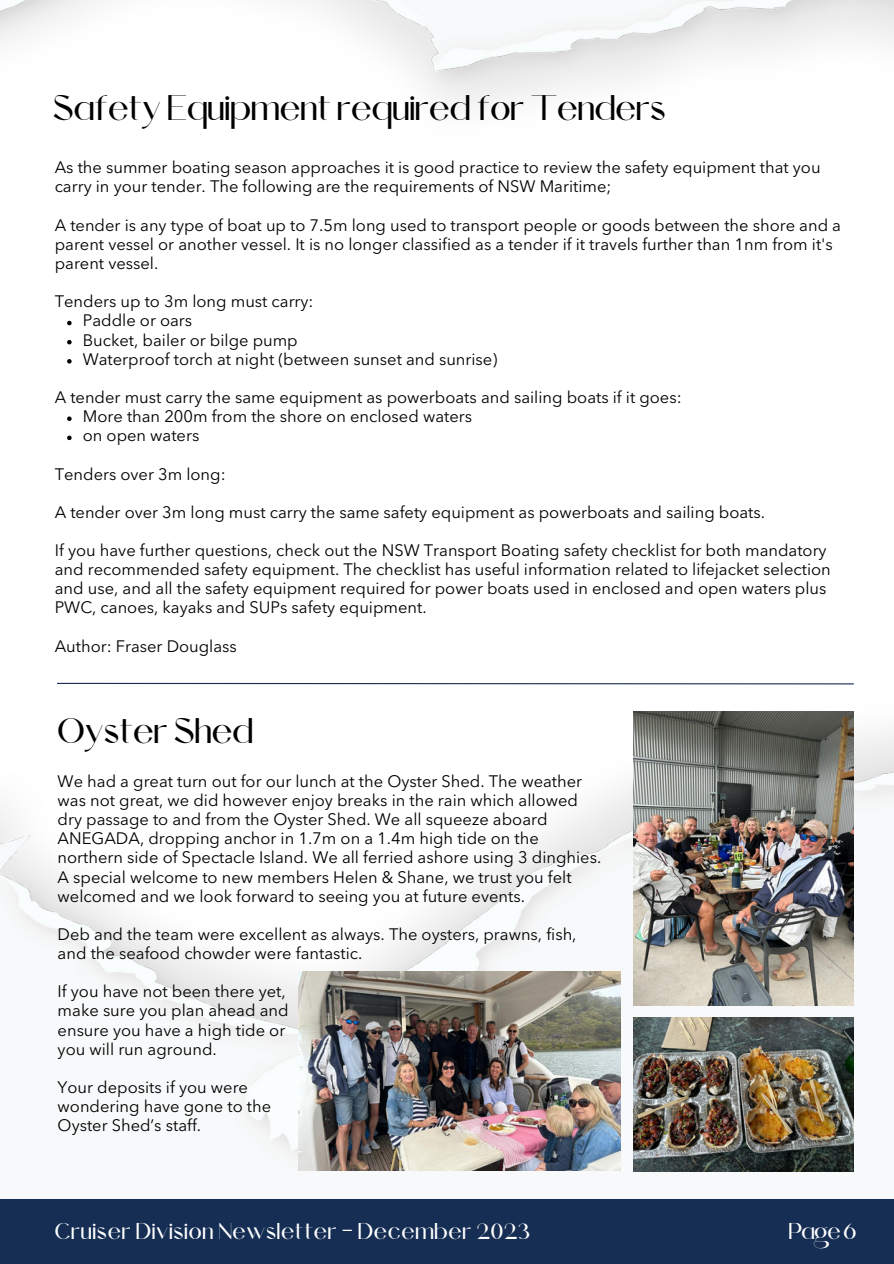
<style>
.page{position:relative;width:894px;height:1264px;background:#fff}
.page>*{position:absolute;margin:0;border:0;box-sizing:border-box;transform-origin:0 0}
.t1{font:21px "Alokary";letter-spacing:.05em;color:#000}
.t2{font:16.5px/19.2px "Avenir Next LT Pro";color:#000}
.t3{font:13.5px "Alokary";letter-spacing:.1em;color:#fff}
</style>
<div class="page">
<img style="left:0;top:0;width:893px;height:1172px">
<div style="left:0;top:1199px;width:893px;height:64px;background:#162e54"></div>
<svg style="left:56px;top:682px;width:798px;height:3px"></svg>
<img style="left:633px;top:1017px;width:220px;height:154px">
<img style="left:633px;top:712px;width:220px;height:293px">
<img style="left:299px;top:971px;width:321px;height:199px">
<svg style="left:67px;top:321px;width:5px;height:4px"></svg>
<svg style="left:67px;top:340px;width:5px;height:4px"></svg>
<svg style="left:67px;top:359px;width:5px;height:4px"></svg>
<svg style="left:67px;top:416px;width:5px;height:5px"></svg>
<svg style="left:67px;top:435px;width:5px;height:5px"></svg>
<p class="t1" style="left:53px;top:100px;width:613px">Safety Equipment required for Tenders</p>
<h2 class="t2" style="left:55px;top:159px;width:767px">As the summer boating season approaches it is good practice to review the safety equipment that you carry in your tender. The following are the requirements of NSW Maritime;</h2>
<h2 class="t2" style="left:55px;top:217px;width:787px">A tender is any type of boat up to 7.5m long used to transport people or goods between the shore and a parent vessel or another vessel. It is no longer classified as a tender if it travels further than 1nm from it's parent vessel.</h2>
<h2 class="t2" style="left:55px;top:293px;width:260px">Tenders up to 3m long must carry:</h2>
<p class="t2" style="left:83px;top:312px;width:111px">Paddle or oars</p>
<h1 class="t2" style="left:83px;top:332px;width:216px">Bucket, bailer or bilge pump</h1>
<h2 class="t2" style="left:83px;top:351px;width:416px">Waterproof torch at night (between sunset and sunrise)</h2>
<h2 class="t2" style="left:55px;top:389px;width:628px">A tender must carry the same equipment as powerboats and sailing boats if it goes:</h2>
<h2 class="t2" style="left:83px;top:408px;width:390px">More than 200m from the shore on enclosed waters</h2>
<h2 class="t2" style="left:83px;top:427px;width:118px">on open waters</h2>
<p class="t2" style="left:55px;top:465px;width:172px">Tenders over 3m long:</p>
<p class="t2" style="left:55px;top:504px;width:711px">A tender over 3m long must carry the same safety equipment as powerboats and sailing boats.</p>
<p class="t2" style="left:55px;top:542px;width:777px">If you have further questions, check out the NSW Transport Boating safety checklist for both mandatory and recommended safety equipment. The checklist has useful information related to lifejacket selection and use, and all the safety equipment required for power boats used in enclosed and open waters plus PWC, canoes, kayaks and SUPs safety equipment.</p>
<p class="t2" style="left:55px;top:638px;width:184px">Author: Fraser Douglass</p>
<p class="t1" style="left:58px;top:723px;width:196px">Oyster Shed</p>
<h2 class="t2" style="left:58px;top:773px;width:545px">We had a great turn out for our lunch at the Oyster Shed. The weather was not great, we did however enjoy breaks in the rain which allowed dry passage to and from the Oyster Shed. We all squeeze aboard ANEGADA, dropping anchor in 1.7m on a 1.4m high tide on the northern side of Spectacle Island. We all ferried ashore using 3 dinghies.<br>A special welcome to new members Helen &amp; Shane, we trust you felt welcomed and we look forward to seeing you at future events.</h2>
<h2 class="t2" style="left:58px;top:926px;width:520px">Deb and the team were excellent as always. The oysters, prawns, fish, and the seafood chowder were fantastic.</h2>
<p class="t2" style="left:58px;top:983px;width:232px">If you have not been there yet, make sure you plan ahead and ensure you have a high tide or</p>
<p class="t2" style="left:58px;top:1040px;width:161px">you will run aground.</p>
<p class="t2" style="left:58px;top:1079px;width:215px">Your deposits if you were wondering have gone to the</p>
<p class="t2" style="left:58px;top:1117px;width:145px">Oyster Shed’s staff.</p>
<h2 class="t3" style="left:55px;top:1226px;width:476px">Cruiser Division Newsletter - December 2023</h2>
<p class="t3" style="left:788px;top:1226px;width:68px">Page 6</p>
</div>
